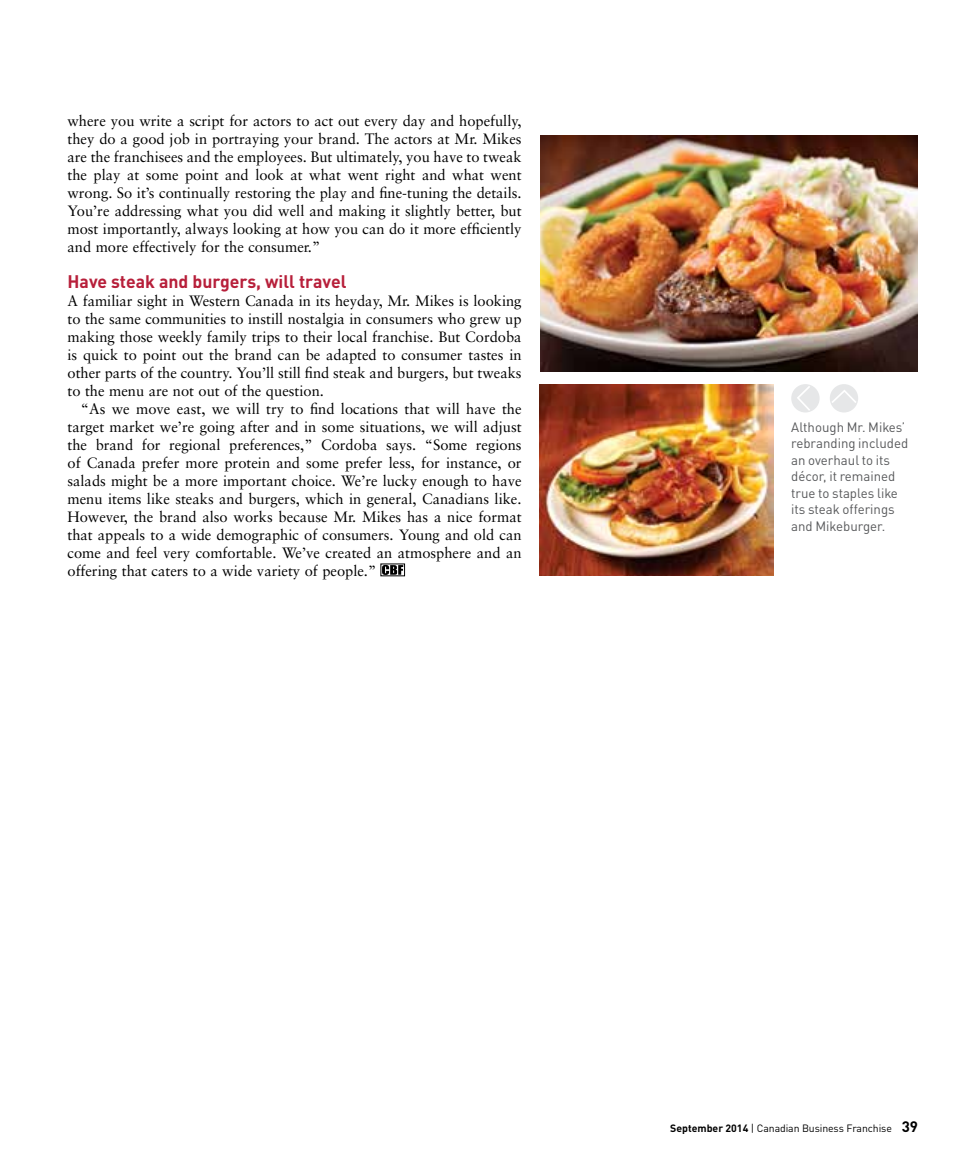
<style>
.page{position:relative;width:972px;height:1161px;background:#fff}
.page>*{position:absolute;margin:0;border:0;box-sizing:border-box;transform-origin:0 0}
.t1{font:700 18px "DIN Pro";color:#b71f3a}
.t2{font:15px/18px "Sabon";color:#000;text-align:justify}
.t3{font:13.5px/16.5px "DIN Pro";color:#58595b}
.t4{font:10.5px "DIN Pro";letter-spacing:-.01em;color:#000}
.s1{font-weight:700}
.s2{font-weight:700;font-size:15px}
</style>
<div class="page">
<div style="left:381px;top:564px;width:24px;height:12px;border:1px solid #000"></div>
<svg style="left:382px;top:565px;width:21px;height:10px"></svg>
<img style="left:540px;top:135px;width:378px;height:237px">
<img style="left:540px;top:385px;width:233px;height:191px">
<div style="left:791px;top:384px;width:29px;height:29px;background:#e6e7e8;border-radius:50%"></div>
<svg style="left:796px;top:384px;width:16px;height:29px"></svg>
<div style="left:830px;top:384px;width:28px;height:29px;background:#e6e7e8;border-radius:50%"></div>
<svg style="left:830px;top:390px;width:28px;height:13px"></svg>
<p class="t2" style="left:68px;top:112px;width:456px">where you write a script for actors to act out every day and hopefully, they do a good job in portraying your brand. The actors at Mr. Mikes are the franchisees and the employees. But ultimately, you have to tweak the play at some point and look at what went right and what went wrong. So it’s continually restoring the play and fine-tuning the details.<br>You’re addressing what you did well and making it slightly better, but most importantly, always looking at how you can do it more efficiently and more effectively for the consumer.”</p>
<p class="t1" style="left:68px;top:266px;width:280px">Have steak and burgers, will travel</p>
<p class="t2" style="left:68px;top:292px;width:456px">A familiar sight in Western Canada in its heyday, Mr. Mikes is looking to the same communities to instill nostalgia in consumers who grew up making those weekly family trips to their local franchise. But Cordoba is quick to point out the brand can be adapted to consumer tastes in other parts of the country. You’ll still find steak and burgers, but tweaks to the menu are not out of the question.</p>
<p class="t2" style="left:68px;top:400px;width:456px;text-indent:13px">“As we move east, we will try to find locations that will have the target market we’re going after and in some situations, we will adjust the brand for regional preferences,” Cordoba says. “Some regions of Canada prefer more protein and some prefer less, for instance, or salads might be a more important choice. We’re lucky enough to have menu items like steaks and burgers, which in general, Canadians like.<br>However, the brand also works because Mr. Mikes has a nice format that appeals to a wide demographic of consumers. Young and old can come and feel very comfortable. We’ve created an atmosphere and an offering that caters to a wide variety of people.”</p>
<p class="t3" style="left:791px;top:417px;width:119px">Although Mr. Mikes’ rebranding included an overhaul to its décor, it remained true to staples like its steak offerings and Mikeburger.</p>
<p class="t4" style="left:670px;top:1120px;width:249px"><span class="s1">September 2014</span> | Canadian Business Franchise <span class="s2">39</span></p>
</div>
